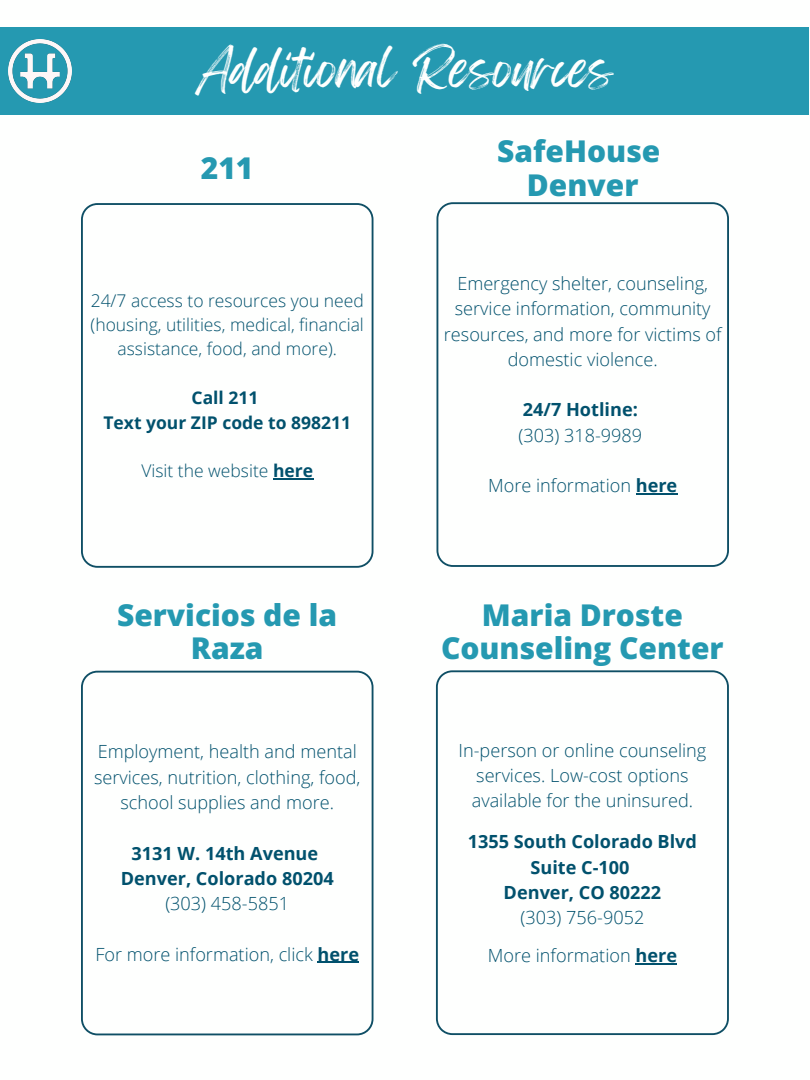
<style>
.page{position:relative;width:810px;height:1080px;background:#fff}
.page>*{position:absolute;margin:0;border:0;box-sizing:border-box;transform-origin:0 0}
.t1{font:43.75px "Feeling Passionate";color:#fefffe}
.t2{font:800 30px/33.2px "Open Sans";color:#2599b1;text-align:center}
.t3{font:300 18.12px/25.3px "Open Sans";color:#01516d;text-align:center}
.t4{font:700 18.12px/25.3px "Open Sans";color:#01516d;text-align:center}
.t5{font:300 17.5px/24.4px "Open Sans";color:#01516d;text-align:center}
.t6{font:700 17.5px/24.4px "Open Sans";color:#01516d;text-align:center}
.s1{font-weight:700}
</style>
<div class="page">
<div style="left:0;top:28px;width:809px;height:87px;background:#2599b1"></div>
<img style="left:8px;top:40px;width:63px;height:63px">
<svg style="left:437px;top:202px;width:292px;height:365px"></svg>
<hr style="left:636px;top:493px;width:41px;height:2px;background:#01516d">
<svg style="left:81px;top:203px;width:292px;height:365px"></svg>
<hr style="left:273px;top:478px;width:40px;height:2px;background:#01516d">
<svg style="left:81px;top:671px;width:292px;height:364px"></svg>
<hr style="left:318px;top:962px;width:41px;height:1px;background:#01516d">
<svg style="left:436px;top:670px;width:293px;height:365px"></svg>
<hr style="left:636px;top:963px;width:41px;height:2px;background:#01516d">
<h1 class="t1" style="left:197px;top:34px;width:418px">Additional Resources</h1>
<h2 class="t2" style="left:201px;top:151px;width:54px">211</h2>
<p class="t5" style="left:91px;top:288px;width:275px">24/7 access to resources you need (housing, utilities, medical, financial assistance, food, and more).</p>
<p class="t6" style="left:103px;top:385px;width:249px">Call 211<br>Text your ZIP code to 898211</p>
<p class="t5" style="left:141px;top:458px;width:173px">Visit the website <span class="s1">here</span></p>
<h2 class="t2" style="left:117px;top:597px;width:222px">Servicios de la<br>Raza</h2>
<p class="t3" style="left:94px;top:739px;width:268px">Employment, health and mental services, nutrition, clothing, food, school supplies and more.</p>
<p class="t4" style="left:121px;top:840px;width:215px">3131 W. 14th Avenue<br>Denver, Colorado 80204</p>
<p class="t3" style="left:165px;top:891px;width:125px">(303) 458-5851</p>
<p class="t3" style="left:95px;top:941px;width:265px">For more information, click <span class="s1">here</span></p>
<h2 class="t2" style="left:497px;top:134px;width:165px">SafeHouse<br>Denver</h2>
<p class="t3" style="left:444px;top:270px;width:279px">Emergency shelter, counseling, service information, community resources, and more for victims of domestic violence.</p>
<p class="t4" style="left:523px;top:397px;width:117px">24/7 Hotline:</p>
<p class="t3" style="left:518px;top:422px;width:125px">(303) 318-9989</p>
<p class="t3" style="left:488px;top:473px;width:191px">More information <span class="s1">here</span></p>
<h2 class="t2" style="left:441px;top:597px;width:284px">Maria Droste<br>Counseling Center</h2>
<p class="t3" style="left:459px;top:737px;width:249px">In-person or online counseling services. Low-cost options available for the uninsured.</p>
<p class="t4" style="left:468px;top:829px;width:231px">1355 South Colorado Blvd<br>Suite C-100<br>Denver, CO 80222</p>
<p class="t3" style="left:488px;top:898px;width:191px;line-height:38px">(303) 756-9052<br>More information <span class="s1">here</span></p>
</div>
